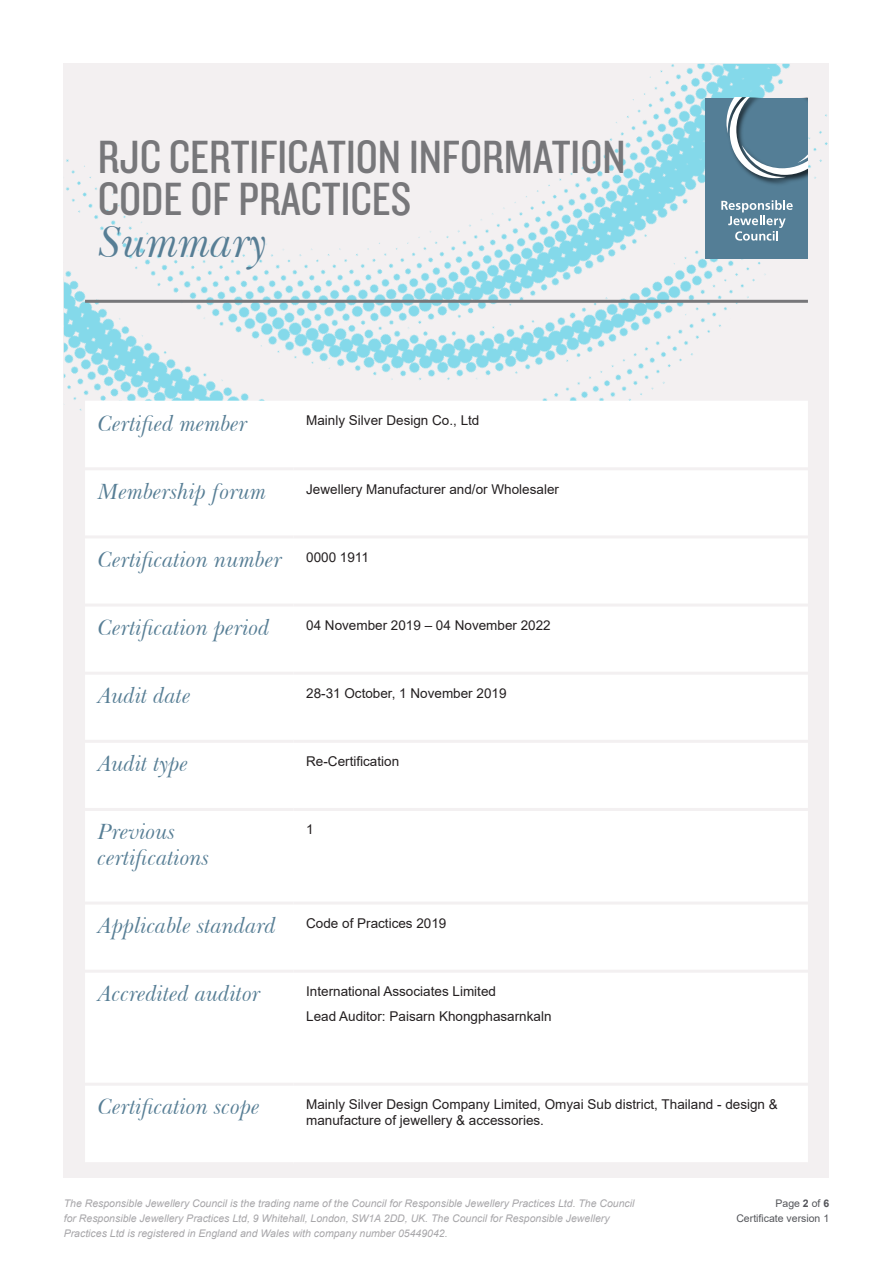
<style>
.page{position:relative;width:893px;height:1263px;background:#fff}
.page>*{position:absolute;margin:0;border:0;box-sizing:border-box;transform-origin:0 0}
.t1{font:48px/42.6px "Knockout HTF26 Junior Flyweight";color:#77777a}
.t2{font:italic 45px "Baskerville BT";color:#577e95}
.t3{font:italic 22.5px/25.5px "Baskerville BT";color:#577e95}
.t4{font:13.5px/16.5px "Arial";color:#231f20}
.t5{font:italic 10.5px/15px "Arial";color:#a7a6a9}
.t6{font:10.5px/15px "Arial";color:#54555a;text-align:right}
.s1{font-weight:700}
</style>
<div class="page">
<div style="left:64px;top:64px;width:765px;height:1114px;background:#f3f0f1"></div>
<img style="left:64px;top:64px;width:764px;height:347px">
<div style="left:85px;top:401px;width:723px;height:761px;background:#fff"></div>
<hr style="left:85px;top:467px;width:208px;height:3px;background:#f3f0f1">
<hr style="left:293px;top:467px;width:515px;height:3px;background:#f3f0f1">
<hr style="left:85px;top:535px;width:208px;height:3px;background:#f3f0f1">
<hr style="left:293px;top:535px;width:515px;height:3px;background:#f3f0f1">
<hr style="left:85px;top:603px;width:208px;height:3px;background:#f3f0f1">
<hr style="left:293px;top:603px;width:515px;height:3px;background:#f3f0f1">
<hr style="left:85px;top:672px;width:208px;height:3px;background:#f3f0f1">
<hr style="left:293px;top:672px;width:515px;height:3px;background:#f3f0f1">
<hr style="left:85px;top:740px;width:208px;height:3px;background:#f3f0f1">
<hr style="left:293px;top:740px;width:515px;height:3px;background:#f3f0f1">
<hr style="left:85px;top:808px;width:208px;height:3px;background:#f3f0f1">
<hr style="left:293px;top:808px;width:515px;height:3px;background:#f3f0f1">
<hr style="left:85px;top:901px;width:208px;height:3px;background:#f3f0f1">
<hr style="left:293px;top:901px;width:515px;height:3px;background:#f3f0f1">
<hr style="left:85px;top:970px;width:208px;height:3px;background:#f3f0f1">
<hr style="left:293px;top:970px;width:515px;height:3px;background:#f3f0f1">
<hr style="left:85px;top:1083px;width:208px;height:3px;background:#f3f0f1">
<hr style="left:293px;top:1083px;width:515px;height:3px;background:#f3f0f1">
<div style="left:706px;top:98px;width:102px;height:160px;background:#547e96"></div>
<svg style="left:721px;top:200px;width:72px;height:41px"></svg>
<img style="left:755px;top:178px;width:50px;height:6px">
<svg style="left:726px;top:98px;width:82px;height:80px"></svg>
<hr style="left:85px;top:300px;width:723px;height:3px;background:#77777a">
<p class="t1" style="left:98px;top:137px;width:529px">RJC CERTIFICATION INFORMATION<br>CODE OF PRACTICES</p>
<p class="t2" style="left:98px;top:215px;width:172px">Summary</p>
<p class="t3" style="left:98px;top:410px;width:152px">Certified member</p>
<p class="t4" style="left:306px;top:412px;width:175px">Mainly Silver Design Co., Ltd</p>
<p class="t3" style="left:98px;top:478px;width:170px">Membership forum</p>
<p class="t4" style="left:306px;top:480px;width:254px">Jewellery Manufacturer and/or Wholesaler</p>
<p class="t3" style="left:98px;top:546px;width:186px">Certification number</p>
<p class="t4" style="left:306px;top:548px;width:64px">0000 1911</p>
<p class="t3" style="left:98px;top:615px;width:174px">Certification period</p>
<p class="t4" style="left:306px;top:617px;width:246px">04 November 2019 – 04 November 2022</p>
<p class="t3" style="left:98px;top:683px;width:95px">Audit date</p>
<p class="t4" style="left:306px;top:685px;width:202px">28-31 October, 1 November 2019</p>
<p class="t3" style="left:98px;top:751px;width:92px">Audit type</p>
<p class="t4" style="left:306px;top:753px;width:95px">Re-Certification</p>
<p class="t3" style="left:98px;top:819px;width:113px">Previous certifications</p>
<p class="t4" style="left:306px;top:821px;width:9px">1</p>
<p class="t3" style="left:98px;top:913px;width:180px">Applicable standard</p>
<p class="t4" style="left:306px;top:915px;width:142px">Code of Practices 2019</p>
<p class="t3" style="left:98px;top:981px;width:165px">Accredited auditor</p>
<p class="t4" style="left:306px;top:983px;width:191px">International Associates Limited</p>
<p class="t4" style="left:306px;top:1008px;width:247px">Lead Auditor: Paisarn Khongphasarnkaln</p>
<p class="t3" style="left:98px;top:1094px;width:164px">Certification scope</p>
<p class="t4" style="left:306px;top:1096px;width:473px">Mainly Silver Design Company Limited, Omyai Sub district, Thailand - design &amp; manufacture of jewellery &amp; accessories.</p>
<p class="t5" style="left:64px;top:1196px;width:572px">The Responsible Jewellery Council is the trading name of the Council for Responsible Jewellery Practices Ltd. The Council for Responsible Jewellery Practices Ltd, 9 Whitehall, London, SW1A 2DD, UK. The Council for Responsible Jewellery<br>Practices Ltd is registered in England and Wales with company number 05449042.</p>
<p class="t6" style="left:736px;top:1195px;width:94px">Page <span class="s1">2</span> of <span class="s1">6<br></span>Certificate version 1</p>
</div>
